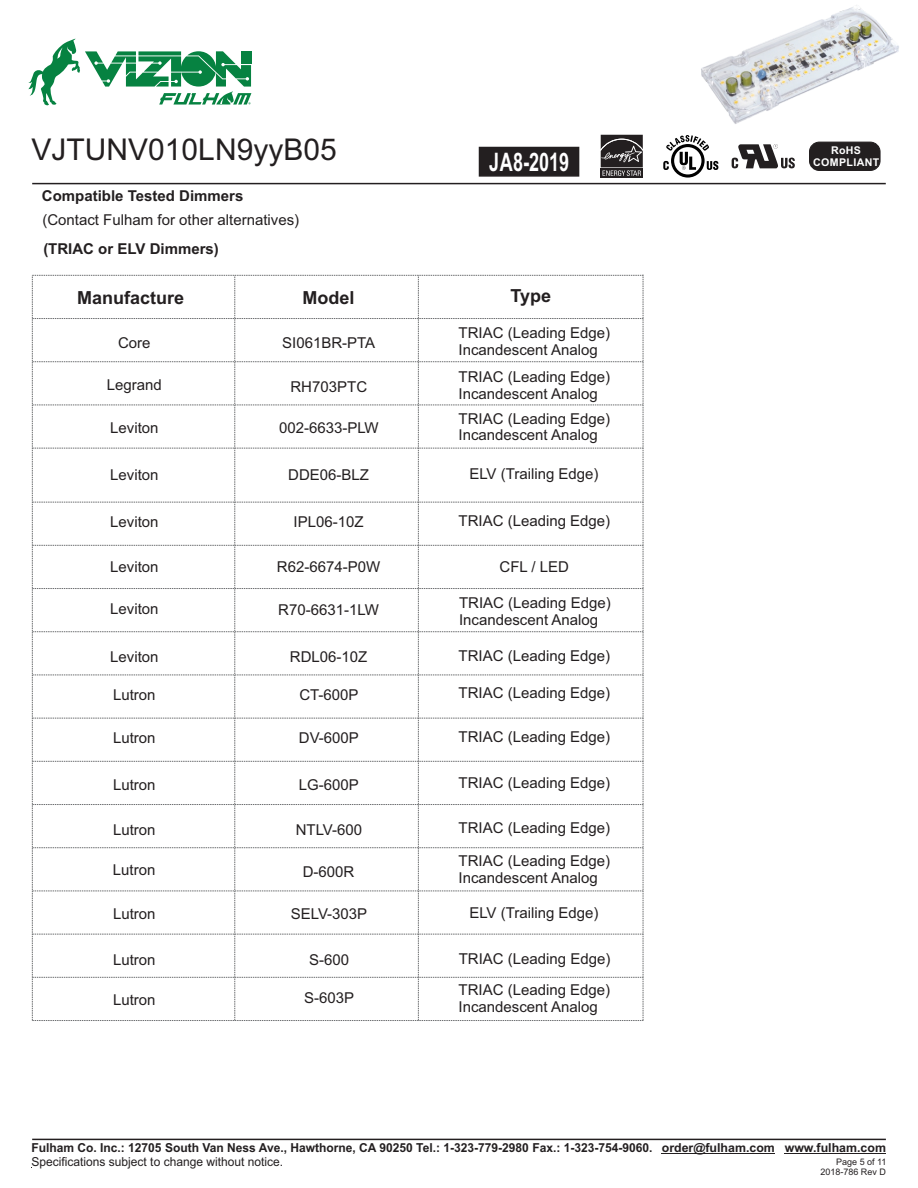
<style>
.page{position:relative;width:918px;height:1188px;background:#fff}
.page>*{position:absolute;margin:0;border:0;box-sizing:border-box;transform-origin:0 0}
.t1{font:30px "Arial";color:#231f20}
.t2{font:700 25.5px "Arial";color:#fff;scale:.71 1}
.t3{font:700 18px "Arial";color:#231f20}
.t4{font:15px/16.8px "Arial";color:#231f20}
.t5{font:700 15px "Arial";color:#231f20}
.t6{font:700 12.3px "Arial";color:#231f20}
.t7{font:12.3px "Arial";color:#231f20}
.t8{font:700 10.65px "Arial";letter-spacing:.035em;color:#fff}
.t9{font:9px "Arial";color:#231f20}
</style>
<div class="page">
<svg style="left:32px;top:275px;width:612px;height:746px"></svg>
<hr style="left:32px;top:183px;width:854px;height:1px;background:#231f20">
<img style="left:701px;top:5px;width:198px;height:119px">
<hr style="left:32px;top:1139px;width:854px;height:1px;background:#231f20">
<hr style="left:662px;top:1153px;width:113px;height:1px;background:#231f20">
<hr style="left:785px;top:1153px;width:101px;height:1px;background:#231f20">
<svg style="left:732px;top:144px;width:63px;height:24px"></svg>
<svg style="left:671px;top:144px;width:34px;height:34px"></svg>
<div style="left:674px;top:147px;width:27px;height:27px;background:#fff;border-radius:50%"></div>
<svg style="left:663px;top:135px;width:55px;height:35px"></svg>
<svg style="left:600px;top:134px;width:43px;height:44px;background:#4b4849"></svg>
<div style="left:810px;top:142px;width:70px;height:28px;background:#231f20;border-radius:10px"></div>
<div style="left:809px;top:142px;width:71px;height:29px;border:1px solid #231f20;border-radius:10px"></div>
<svg style="left:478px;top:146px;width:102px;height:31px;background:#2d2a2b"></svg>
<svg style="left:28px;top:39px;width:223px;height:67px"></svg>
<h1 class="t1" style="left:32px;top:138px;width:307px">VJTUNV010LN9yyB05</h1>
<p class="t8" style="left:831px;top:146px;width:31px">RoHS</p>
<h2 class="t2" style="left:489px;top:152px;width:115px">JA8-2019</h2>
<p class="t8" style="left:813px;top:158px;width:68px">COMPLIANT</p>
<p class="t5" style="left:42px;top:190px;width:203px">Compatible Tested Dimmers</p>
<p class="t4" style="left:42px;top:213px;width:258px">(Contact Fulham for other alternatives)</p>
<p class="t5" style="left:43px;top:244px;width:177px">(TRIAC or ELV Dimmers)</p>
<p class="t3" style="left:77px;top:291px;width:109px">Manufacture</p>
<p class="t3" style="left:302px;top:291px;width:54px">Model</p>
<p class="t3" style="left:511px;top:289px;width:42px">Type</p>
<p class="t4" style="left:118px;top:336px;width:34px">Core</p>
<p class="t4" style="left:282px;top:335px;width:95px">SI061BR-PTA</p>
<p class="t4" style="left:459px;top:326px;width:153px">TRIAC (Leading Edge)<br>Incandescent Analog</p>
<p class="t4" style="left:107px;top:378px;width:57px">Legrand</p>
<p class="t4" style="left:290px;top:379px;width:78px">RH703PTC</p>
<p class="t4" style="left:459px;top:370px;width:153px">TRIAC (Leading Edge)<br>Incandescent Analog</p>
<p class="t4" style="left:110px;top:421px;width:50px">Leviton</p>
<p class="t4" style="left:279px;top:421px;width:101px">002-6633-PLW</p>
<p class="t4" style="left:459px;top:411px;width:153px">TRIAC (Leading Edge)<br>Incandescent Analog</p>
<p class="t4" style="left:110px;top:468px;width:50px">Leviton</p>
<p class="t4" style="left:288px;top:468px;width:82px">DDE06-BLZ</p>
<p class="t4" style="left:469px;top:467px;width:131px">ELV (Trailing Edge)</p>
<p class="t4" style="left:110px;top:515px;width:50px">Leviton</p>
<p class="t4" style="left:294px;top:514px;width:72px">IPL06-10Z</p>
<p class="t4" style="left:459px;top:513px;width:153px">TRIAC (Leading Edge)</p>
<p class="t4" style="left:110px;top:560px;width:50px">Leviton</p>
<p class="t4" style="left:277px;top:560px;width:105px">R62-6674-P0W</p>
<p class="t4" style="left:500px;top:560px;width:71px">CFL / LED</p>
<p class="t4" style="left:110px;top:602px;width:50px">Leviton</p>
<p class="t4" style="left:278px;top:603px;width:102px">R70-6631-1LW</p>
<p class="t4" style="left:459px;top:596px;width:153px">TRIAC (Leading Edge)<br>Incandescent Analog</p>
<p class="t4" style="left:110px;top:650px;width:50px">Leviton</p>
<p class="t4" style="left:290px;top:649px;width:79px">RDL06-10Z</p>
<p class="t4" style="left:459px;top:648px;width:153px">TRIAC (Leading Edge)</p>
<p class="t4" style="left:113px;top:688px;width:44px">Lutron</p>
<p class="t4" style="left:299px;top:687px;width:61px">CT-600P</p>
<p class="t4" style="left:459px;top:686px;width:153px">TRIAC (Leading Edge)</p>
<p class="t4" style="left:113px;top:731px;width:44px">Lutron</p>
<p class="t4" style="left:299px;top:730px;width:62px">DV-600P</p>
<p class="t4" style="left:459px;top:729px;width:153px">TRIAC (Leading Edge)</p>
<p class="t4" style="left:113px;top:778px;width:44px">Lutron</p>
<p class="t4" style="left:299px;top:777px;width:62px">LG-600P</p>
<p class="t4" style="left:459px;top:776px;width:153px">TRIAC (Leading Edge)</p>
<p class="t4" style="left:113px;top:823px;width:44px">Lutron</p>
<p class="t4" style="left:296px;top:822px;width:68px">NTLV-600</p>
<p class="t4" style="left:459px;top:821px;width:153px">TRIAC (Leading Edge)</p>
<p class="t4" style="left:113px;top:863px;width:44px">Lutron</p>
<p class="t4" style="left:303px;top:865px;width:53px">D-600R</p>
<p class="t4" style="left:459px;top:854px;width:153px">TRIAC (Leading Edge)<br>Incandescent Analog</p>
<p class="t4" style="left:113px;top:907px;width:44px">Lutron</p>
<p class="t4" style="left:291px;top:907px;width:78px">SELV-303P</p>
<p class="t4" style="left:469px;top:906px;width:131px">ELV (Trailing Edge)</p>
<p class="t4" style="left:113px;top:953px;width:44px">Lutron</p>
<p class="t4" style="left:309px;top:953px;width:42px">S-600</p>
<p class="t4" style="left:459px;top:952px;width:153px">TRIAC (Leading Edge)</p>
<p class="t4" style="left:113px;top:992px;width:44px">Lutron</p>
<p class="t4" style="left:304px;top:991px;width:52px">S-603P</p>
<p class="t4" style="left:459px;top:983px;width:153px">TRIAC (Leading Edge)<br>Incandescent Analog</p>
<p class="t6" style="left:31px;top:1143px;width:623px">Fulham Co. Inc.: 12705 South Van Ness Ave., Hawthorne, CA 90250 Tel.: 1-323-779-2980 Fax.: 1-323-754-9060.</p>
<p class="t7" style="left:31px;top:1157px;width:253px">Specifications subject to change without notice.</p>
<p class="t6" style="left:662px;top:1143px;width:226px">order@fulham.com www.fulham.com</p>
<p class="t9" style="left:820px;top:1169px;width:67px">2018-786 Rev D</p>
<p class="t9" style="left:836px;top:1158px;width:52px">Page 5 of 11</p>
</div>
